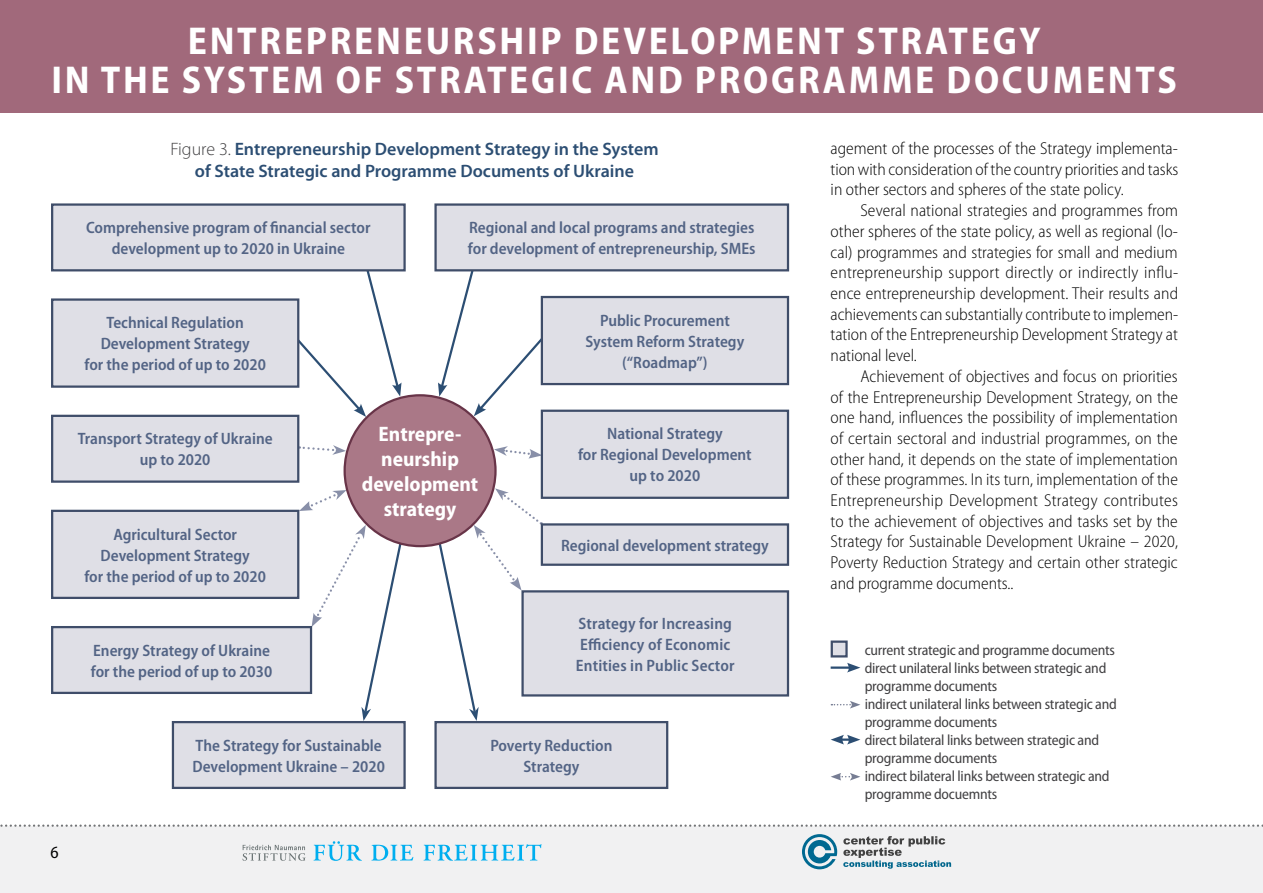
<style>
.page{position:relative;width:1263px;height:893px;background:#fff}
.page>*{position:absolute;margin:0;border:0;box-sizing:border-box;transform-origin:0 0}
.t1{font:700 semi-condensed 39px/39.3px "Myriad Pro";letter-spacing:.07em;color:#fff;text-align:center}
.t2{font:700 semi-condensed 21px/25.2px "Myriad Pro";color:#fff;text-align:center}
.t3{font:600 18px/21.6px "Myriad Pro";color:#2c4e73;text-align:center}
.t4{font:300 semi-condensed 17.25px/20.7px "Myriad Pro";color:#000;text-align:justify}
.t5{font:semi-condensed 17.25px "Myriad Pro";color:#000}
.t6{font:600 semi-condensed 16.5px/21px "Myriad Pro";color:#536485;text-align:center}
.t7{font:semi-condensed 15px/18px "Myriad Pro";letter-spacing:-.015em;color:#414042}
.s1{font-weight:300;color:#414042}
</style>
<div class="page">
<div style="left:0;top:827px;width:1263px;height:66px;background:#f1f1f2"></div>
<svg style="left:0;top:824px;width:1263px;height:3px"></svg>
<svg style="left:242px;top:845px;width:64px;height:16px"></svg>
<svg style="left:313px;top:841px;width:228px;height:20px"></svg>
<svg style="left:802px;top:834px;width:35px;height:35px"></svg>
<svg style="left:843px;top:836px;width:108px;height:33px"></svg>
<svg style="left:295px;top:271px;width:106px;height:146px"></svg>
<svg style="left:438px;top:271px;width:109px;height:145px"></svg>
<svg style="left:299px;top:445px;width:47px;height:10px"></svg>
<svg style="left:299px;top:490px;width:48px;height:21px"></svg>
<svg style="left:494px;top:446px;width:47px;height:13px"></svg>
<svg style="left:312px;top:525px;width:92px;height:196px"></svg>
<svg style="left:436px;top:488px;width:106px;height:233px"></svg>
<div style="left:542px;top:524px;width:246px;height:41px;background:#dfdfe6"></div>
<div style="left:541px;top:523px;width:248px;height:43px;border:2px solid #3f4d69"></div>
<div style="left:542px;top:411px;width:246px;height:87px;background:#dfdfe6"></div>
<div style="left:541px;top:410px;width:248px;height:89px;border:2px solid #3f4d69"></div>
<div style="left:523px;top:591px;width:265px;height:104px;background:#dfdfe6"></div>
<div style="left:521px;top:590px;width:268px;height:107px;border:2px solid #3f4d69"></div>
<div style="left:436px;top:722px;width:231px;height:66px;background:#dfdfe6"></div>
<div style="left:434px;top:721px;width:234px;height:68px;border:2px solid #3f4d69"></div>
<div style="left:436px;top:205px;width:352px;height:65px;background:#dfdfe6"></div>
<div style="left:434px;top:203px;width:355px;height:68px;border:2px solid #3f4d69"></div>
<div style="left:542px;top:297px;width:246px;height:87px;background:#dfdfe6"></div>
<div style="left:541px;top:296px;width:248px;height:89px;border:2px solid #3f4d69"></div>
<div style="left:173px;top:722px;width:232px;height:66px;background:#dfdfe6"></div>
<div style="left:172px;top:721px;width:234px;height:68px;border:2px solid #3f4d69"></div>
<div style="left:52px;top:205px;width:353px;height:65px;background:#dfdfe6"></div>
<div style="left:51px;top:203px;width:355px;height:68px;border:2px solid #3f4d69"></div>
<div style="left:52px;top:511px;width:246px;height:87px;background:#dfdfe6"></div>
<div style="left:51px;top:510px;width:248px;height:89px;border:2px solid #3f4d69"></div>
<div style="left:52px;top:627px;width:259px;height:66px;background:#dfdfe6"></div>
<div style="left:51px;top:626px;width:261px;height:68px;border:2px solid #3f4d69"></div>
<div style="left:52px;top:416px;width:246px;height:66px;background:#dfdfe6"></div>
<div style="left:51px;top:415px;width:248px;height:68px;border:2px solid #3f4d69"></div>
<div style="left:52px;top:300px;width:246px;height:87px;background:#dfdfe6"></div>
<div style="left:51px;top:298px;width:248px;height:90px;border:2px solid #3f4d69"></div>
<div style="left:345px;top:395px;width:150px;height:151px;background:#aa7887;border-radius:50%"></div>
<div style="left:831px;top:640px;width:17px;height:17px;background:#dfdfe6;border:2px solid #3f4d69"></div>
<hr style="left:831px;top:666px;width:20px;height:3px;background:#2c4e73">
<svg style="left:847px;top:663px;width:13px;height:9px"></svg>
<svg style="left:831px;top:701px;width:29px;height:7px"></svg>
<svg style="left:831px;top:735px;width:29px;height:9px"></svg>
<svg style="left:831px;top:773px;width:29px;height:7px"></svg>
<div style="left:0;top:0;width:1263px;height:113px;background:#a1697b"></div>
<h1 class="t1" style="left:52px;top:22px;width:1127px">ENTREPRENEURSHIP DEVELOPMENT STRATEGY<br>IN THE SYSTEM OF STRATEGIC AND PROGRAMME DOCUMENTS</h1>
<p class="t3" style="left:170px;top:138px;width:490px"><span class="s1">Figure 3.</span> Entrepreneurship Development Strategy in the System of State Strategic and Programme Documents of Ukraine</p>
<p class="t4" style="left:831px;top:138px;width:349px">agement of the processes of the Strategy implementa&shy;tion with consideration of the country priorities and tasks in other sectors and spheres of the state policy.</p>
<p class="t4" style="left:831px;top:200px;width:349px;text-indent:30px">Several national strategies and programmes from other spheres of the state policy, as well as regional (lo&shy;cal) programmes and strategies for small and medium entrepreneurship support directly or indirectly influ&shy;ence entrepreneurship development. Their results and achievements can substantially contribute to implemen&shy;tation of the Entrepreneurship Development Strategy at national level.</p>
<p class="t4" style="left:831px;top:366px;width:349px;text-indent:30px">Achievement of objectives and focus on priorities of the Entrepreneurship Development Strategy, on the one hand, influences the possibility of implementation of certain sectoral and industrial programmes, on the other hand, it depends on the state of implementation of these programmes. In its turn, implementation of the Entrepreneurship Development Strategy contributes to the achievement of objectives and tasks set by the Strategy for Sustainable Development Ukraine – 2020, Poverty Reduction Strategy and certain other strategic and programme documents..</p>
<p class="t6" style="left:86px;top:217px;width:286px">Comprehensive program of financial sector development up to 2020 in Ukraine</p>
<p class="t6" style="left:468px;top:217px;width:289px;text-align:left">Regional and local programs and strategies for development of entrepreneurship, SMEs</p>
<p class="t6" style="left:586px;top:310px;width:160px">Public Procurement<br>System Reform Strategy (“Roadmap”)</p>
<p class="t6" style="left:85px;top:313px;width:183px">Technical Regulation<br>Development Strategy<br>for the period of up to 2020</p>
<p class="t2" style="left:362px;top:421px;width:118px">Entrepre&shy;neurship development strategy</p>
<p class="t6" style="left:578px;top:424px;width:175px">National Strategy<br>for Regional Development up to 2020</p>
<p class="t6" style="left:78px;top:429px;width:196px">Transport Strategy of Ukraine up to 2020</p>
<p class="t6" style="left:85px;top:524px;width:183px">Agricultural Sector<br>Development Strategy<br>for the period of up to 2020</p>
<p class="t6" style="left:561px;top:535px;width:209px">Regional development strategy</p>
<p class="t5" style="left:50px;top:843px;width:10px">6</p>
<p class="t6" style="left:91px;top:640px;width:183px;text-align:left">Energy Strategy of Ukraine for the period of up to 2030</p>
<p class="t6" style="left:193px;top:735px;width:194px;text-align:left">The Strategy for Sustainable<br>Development Ukraine – 2020</p>
<p class="t6" style="left:576px;top:613px;width:160px;text-align:left">Strategy for Increasing<br>Efficiency of Economic<br>Entities in Public Sector</p>
<p class="t6" style="left:490px;top:735px;width:124px">Poverty Reduction<br>Strategy</p>
<p class="t7" style="left:865px;top:641px;width:254px">current strategic and programme documents direct unilateral links between strategic and programme documents<br>indirect unilateral links between strategic and programme documents<br>direct bilateral links between strategic and programme documents<br>indirect bilateral links between strategic and programme docuemnts</p>
</div>
